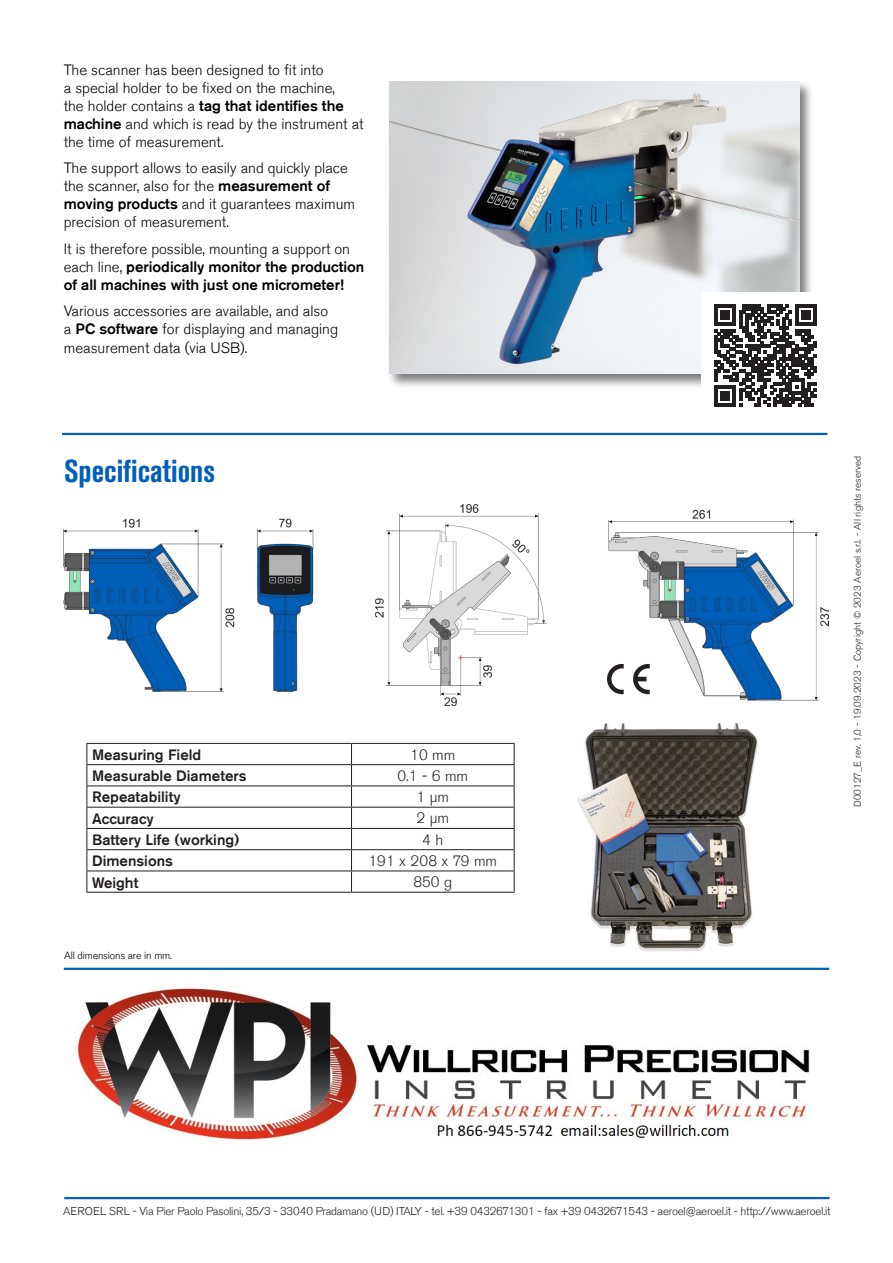
<style>
.page{position:relative;width:893px;height:1263px;background:#fff}
.page>*{position:absolute;margin:0;border:0;box-sizing:border-box;transform-origin:0 0}
.Normale{font:700 condensed 31.5px "Akzidenz Grotesk BE";color:#005fb9}
.t1{font:300 15px/18px "Akzidenz Grotesk BE";color:#000}
.t2{font:500 15px/18px "Akzidenz Grotesk BE";color:#000}
.Normale-2{font:500 15px "Akzidenz Grotesk BE";color:#231f20}
.Normale-3{font:300 15px "Akzidenz Grotesk BE";color:#231f20}
.Intestazione{font:500 15px "Akzidenz Grotesk BE";color:#231f20}
.t3{font:300 11.4px "Akzidenz Grotesk BE";letter-spacing:-.02em;color:#231f20}
.Normale-4{font:300 10.5px "Akzidenz Grotesk BE";letter-spacing:-.02em;color:#010005}
.t4{font:300 9.75px "Akzidenz Grotesk BE";color:#231f20}
.s1{font-weight:500}
.s2{font-weight:300}
</style>
<div class="page">
<hr style="left:64px;top:968px;width:765px;height:2px;background:#005fb9">
<img style="left:64px;top:504px;width:765px;height:202px">
<svg style="left:607px;top:664px;width:17px;height:30px"></svg>
<svg style="left:633px;top:664px;width:17px;height:30px"></svg>
<hr style="left:62px;top:433px;width:765px;height:2px;background:#005fb9">
<hr style="left:64px;top:1197px;width:766px;height:2px;background:#005fb9">
<hr style="left:87px;top:743px;width:264px;height:1px;background:#231f20">
<hr style="left:87px;top:764px;width:264px;height:1px;background:#231f20">
<hr style="left:87px;top:785px;width:264px;height:1px;background:#231f20">
<hr style="left:87px;top:807px;width:264px;height:1px;background:#231f20">
<hr style="left:87px;top:828px;width:264px;height:1px;background:#231f20">
<hr style="left:87px;top:849px;width:264px;height:1px;background:#231f20">
<hr style="left:87px;top:870px;width:264px;height:1px;background:#231f20">
<svg style="left:87px;top:744px;width:1px;height:148px"></svg>
<hr style="left:87px;top:892px;width:264px;height:1px;background:#231f20">
<hr style="left:351px;top:743px;width:163px;height:1px;background:#231f20">
<hr style="left:351px;top:764px;width:163px;height:1px;background:#231f20">
<hr style="left:351px;top:785px;width:163px;height:1px;background:#231f20">
<hr style="left:351px;top:807px;width:163px;height:1px;background:#231f20">
<hr style="left:351px;top:828px;width:163px;height:1px;background:#231f20">
<hr style="left:351px;top:849px;width:163px;height:1px;background:#231f20">
<hr style="left:351px;top:870px;width:163px;height:1px;background:#231f20">
<svg style="left:514px;top:744px;width:1px;height:148px"></svg>
<hr style="left:351px;top:892px;width:163px;height:1px;background:#231f20">
<svg style="left:351px;top:744px;width:1px;height:148px"></svg>
<div style="left:387px;top:79px;width:427px;height:310px;background:#231f20;opacity:.6"></div>
<img style="left:390px;top:82px;width:409px;height:292px">
<div style="left:702px;top:292px;width:127px;height:127px;background:#fff"></div>
<svg style="left:714px;top:304px;width:103px;height:103px"></svg>
<img style="left:577px;top:723px;width:181px;height:228px">
<img style="left:77px;top:987px;width:733px;height:153px">
<p class="t1" style="left:64px;top:61px;width:301px">The scanner has been designed to fit into<br>a special holder to be fixed on the machine,<br>the holder contains a <span class="s1">tag that identifies the machine</span> and which is read by the instrument at the time of measurement.</p>
<p class="t1" style="left:64px;top:160px;width:293px">The support allows to easily and quickly place the scanner, also for the <span class="s1">measurement of moving products</span> and it guarantees maximum precision of measurement.</p>
<p class="t2" style="left:64px;top:240px;width:302px"><span class="s2">It is therefore possible, mounting a support on each line,</span> periodically monitor the production of all machines with just one micrometer!</p>
<p class="t1" style="left:64px;top:303px;width:276px">Various accessories are available, and also a <span class="s1">PC software</span> for displaying and managing measurement data (via USB).</p>
<p class="Normale" style="left:64px;top:453px;width:152px">Specifications</p>
<p class="Normale-2" style="left:92px;top:745px;width:111px">Measuring Field</p>
<p class="Normale-3" style="left:410px;top:746px;width:47px">10 mm</p>
<p class="Normale-2" style="left:92px;top:767px;width:156px">Measurable Diameters</p>
<p class="Normale-3" style="left:398px;top:767px;width:72px">0.1 - 6 mm</p>
<p class="Normale-2" style="left:92px;top:788px;width:90px">Repeatability</p>
<p class="Normale-3" style="left:417px;top:788px;width:34px">1 µm</p>
<p class="Intestazione" style="left:92px;top:809px;width:63px">Accuracy</p>
<p class="Normale-3" style="left:417px;top:810px;width:34px">2 µm</p>
<p class="Normale-2" style="left:92px;top:830px;width:149px">Battery Life (working)</p>
<p class="Normale-3" style="left:422px;top:831px;width:23px">4 h</p>
<p class="Normale-2" style="left:92px;top:852px;width:82px">Dimensions</p>
<p class="Normale-3" style="left:369px;top:852px;width:130px">191 x 208 x 79 mm</p>
<p class="Normale-2" style="left:92px;top:873px;width:48px">Weight</p>
<p class="Normale-3" style="left:413px;top:873px;width:40px">850 g</p>
<p class="Normale-4" style="left:64px;top:949px;width:109px">All dimensions are in mm.</p>
<p class="t4" style="left:852px;top:807px;width:353px;rotate:-90deg">D00127_E rev. 1,0 - 19.09.2023 - Copyright © 2023 Aeroel s.r.l. - All rights reserved</p>
<p class="t3" style="left:63px;top:1205px;width:769px">AEROEL SRL - Via Pier Paolo Pasolini, 35/3 - 33040 Pradamano (UD) ITALY - tel. +39 0432671301 - fax +39 0432671543 - aeroel@aeroel.it - http://www.aeroel.it</p>
</div>
